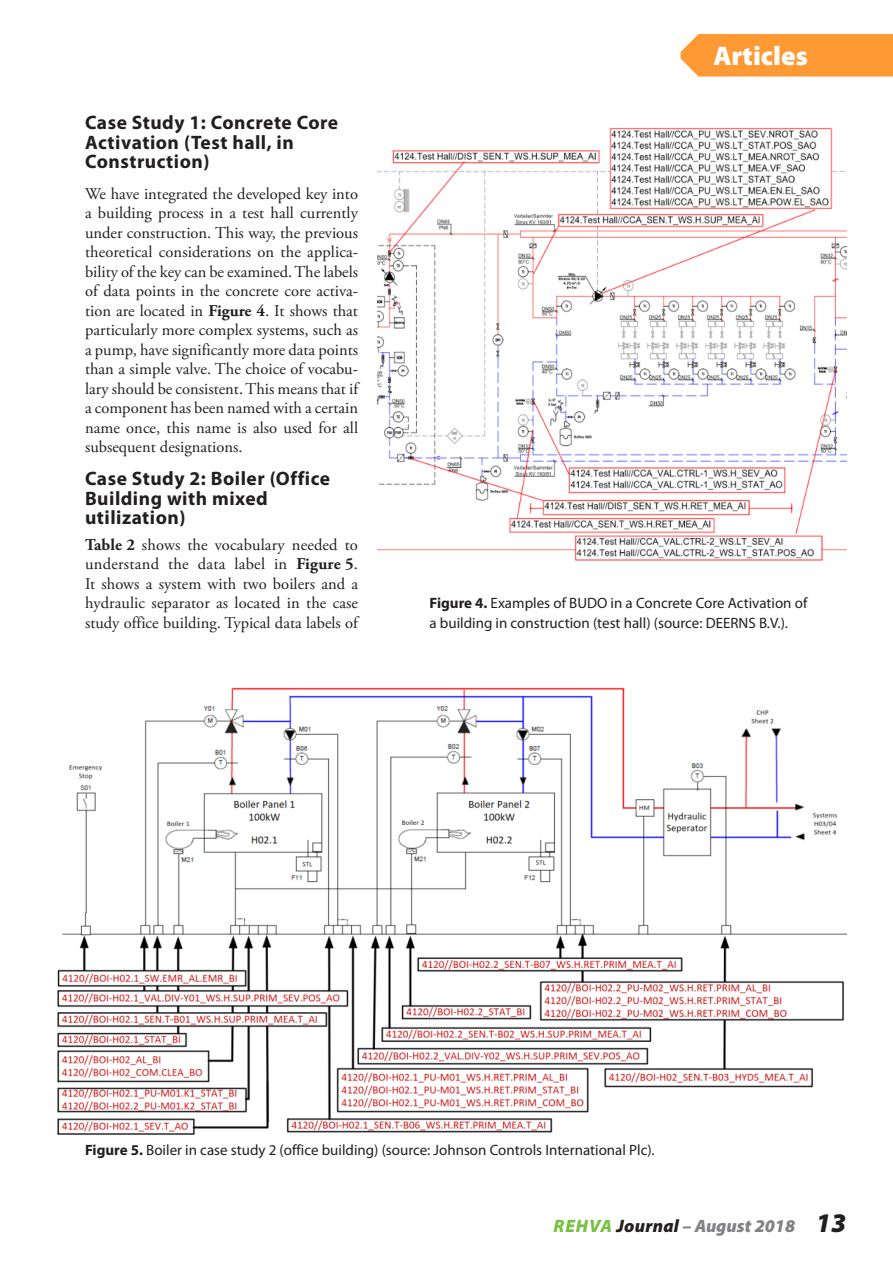
<style>
.page{position:relative;width:893px;height:1263px;background:#fff}
.page>*{position:absolute;margin:0;border:0;box-sizing:border-box;transform-origin:0 0}
.t1{font:900 27px "Myriad Pro";color:#fff}
.Heading_2{font:700 19.5px/19.5px "Myriad Pro";letter-spacing:.025em;color:#231f20}
.t2{font:italic 900 18px "Myriad Pro";letter-spacing:.01em;color:#808285}
.t3{font:16.5px/19.5px "Adobe Garamond Pro";color:#231f20;text-align:justify}
.Caption_0{font:15px/19.5px "Myriad Pro";color:#231f20}
.s1{font-weight:700}
.s2{color:#79c142}
.s3{color:#231f20}
.s4{font-size:27px;color:#231f20}
</style>
<div class="page">
<img style="left:377px;top:127px;width:469px;height:434px">
<img style="left:57px;top:687px;width:789px;height:448px">
<div style="left:681px;top:34px;width:212px;height:43px;background:#f93"></div>
<p class="Heading_2" style="left:85px;top:112px;width:255px">Case Study 1: Concrete Core<br>Activation (Test hall, in<br>Construction)</p>
<p class="t3" style="left:85px;top:184px;width:275px">We have integrated the developed key into a building process in a test hall currently under construction. This way, the previous theoretical considerations on the applica&shy;bility of the key can be examined. The labels of data points in the concrete core activa&shy;tion are located in <span class="s1">Figure 4</span>. It shows that particularly more complex systems, such as a pump, have significantly more data points than a simple valve. The choice of vocabu&shy;lary should be consistent. This means that if a component has been named with a certain name once, this name is also used for all subsequent designations.</p>
<p class="Heading_2" style="left:85px;top:468px;width:246px">Case Study 2: Boiler (Office<br>Building with mixed utilization)</p>
<p class="t3" style="left:85px;top:535px;width:275px"><span class="s1">Table 2</span> shows the vocabulary needed to understand the data label in <span class="s1">Figure 5</span>.<br>It shows a system with two boilers and a hydraulic separator as located in the case study office building. Typical data labels of</p>
<h1 class="t1" style="left:713px;top:37px;width:96px">Articles</h1>
<p class="Caption_0" style="left:429px;top:593px;width:379px"><span class="s1">Figure 4.</span> Examples of BUDO in a Concrete Core Activation of a building in construction (test hall) (source: DEERNS B.V.).</p>
<p class="Caption_0" style="left:85px;top:1139px;width:571px"><span class="s1">Figure 5.</span> Boiler in case study 2 (office building) (source: Johnson Controls International Plc).</p>
<p class="t2" style="left:553px;top:1214px;width:294px"><span class="s2">REHVA</span> <span class="s3">Journal</span> – August 2018 <span class="s4">13</span></p>
</div>
